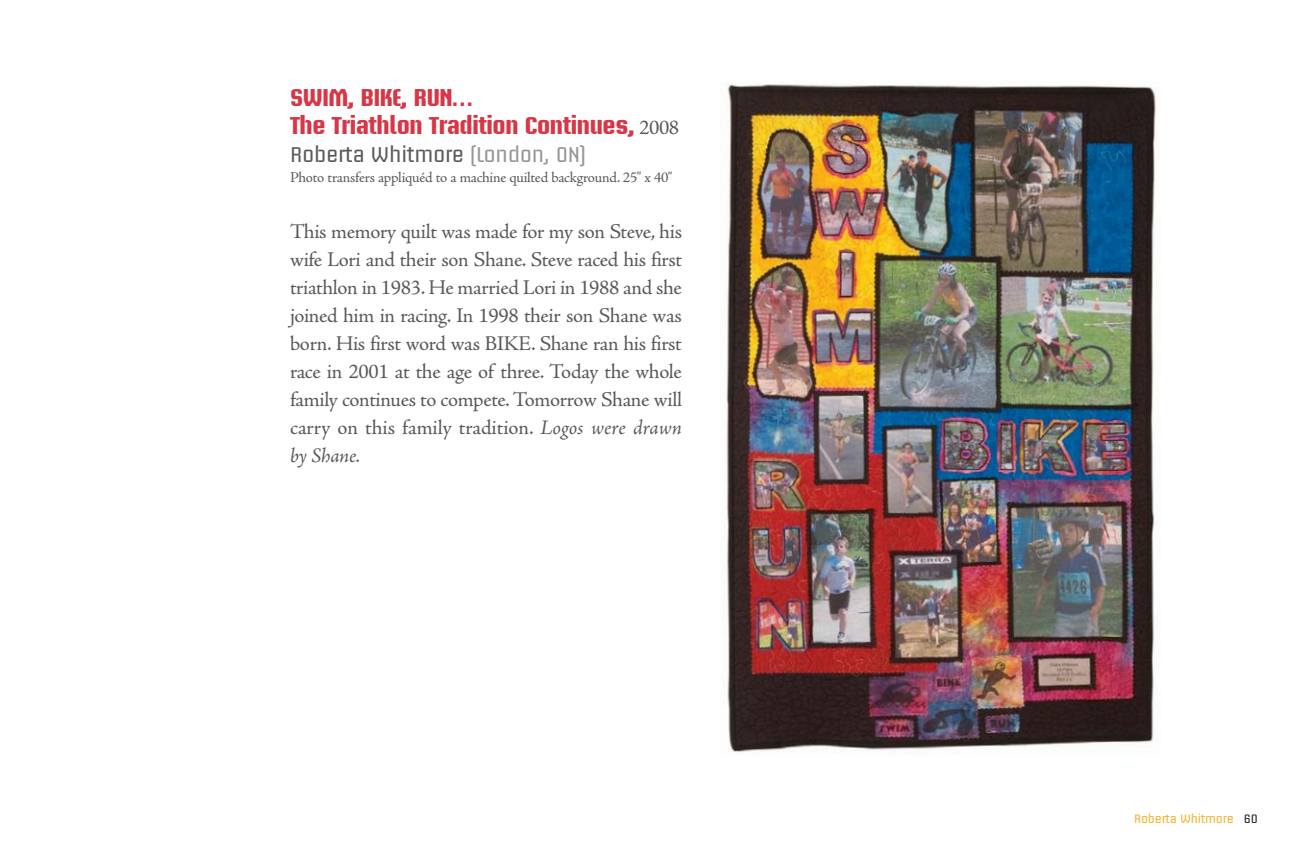
<style>
.page{position:relative;width:1296px;height:864px;background:#fff}
.page>*{position:absolute;margin:0;border:0;box-sizing:border-box;transform-origin:0 0}
.t1{font:700 24px/28px "Briem Akademi Std";letter-spacing:-.015em;color:#d73647}
.t2{font:21px/28px "Adobe Jenson Pro";letter-spacing:-.01em;color:#58595b;text-align:justify}
.t3{font:21px "Briem Akademi Std";letter-spacing:-.02em;color:#58595b}
.t4{font:15px "Adobe Jenson Pro";letter-spacing:-.015em;color:#58595b}
.t5{font:12px "Briem Akademi Std";letter-spacing:-.02em;color:#f6b22f}
.s1{font-family:"Adobe Jenson Pro";font-weight:400;font-size:21px;color:#58595b}
.s2{color:#939598}
.s3{font-style:italic}
.s4{color:#231f20}
</style>
<div class="page">
<img style="left:726px;top:84px;width:430px;height:668px">
<p class="t1" style="left:290px;top:84px;width:391px">SWIM, BIKE, RUN…<br>The Triathlon Tradition Continues, <span class="s1">2008</span></p>
<p class="t3" style="left:290px;top:145px;width:298px">Roberta Whitmore <span class="s2">(London, ON)</span></p>
<p class="t4" style="left:290px;top:171px;width:384px">Photo transfers appliquéd to a machine quilted background. 25" x 40"</p>
<p class="t2" style="left:290px;top:219px;width:394px">This memory quilt was made for my son Steve, his wife Lori and their son Shane. Steve raced his first triathlon in 1983. He married Lori in 1988 and she joined him in racing. In 1998 their son Shane was born. His first word was BIKE. Shane ran his first race in 2001 at the age of three. Today the whole family continues to compete. Tomorrow Shane will carry on this family tradition. <span class="s3">Logos were drawn by Shane.</span></p>
<p class="t5" style="left:1134px;top:814px;width:125px">Roberta Whitmore <span class="s4">60</span></p>
</div>
